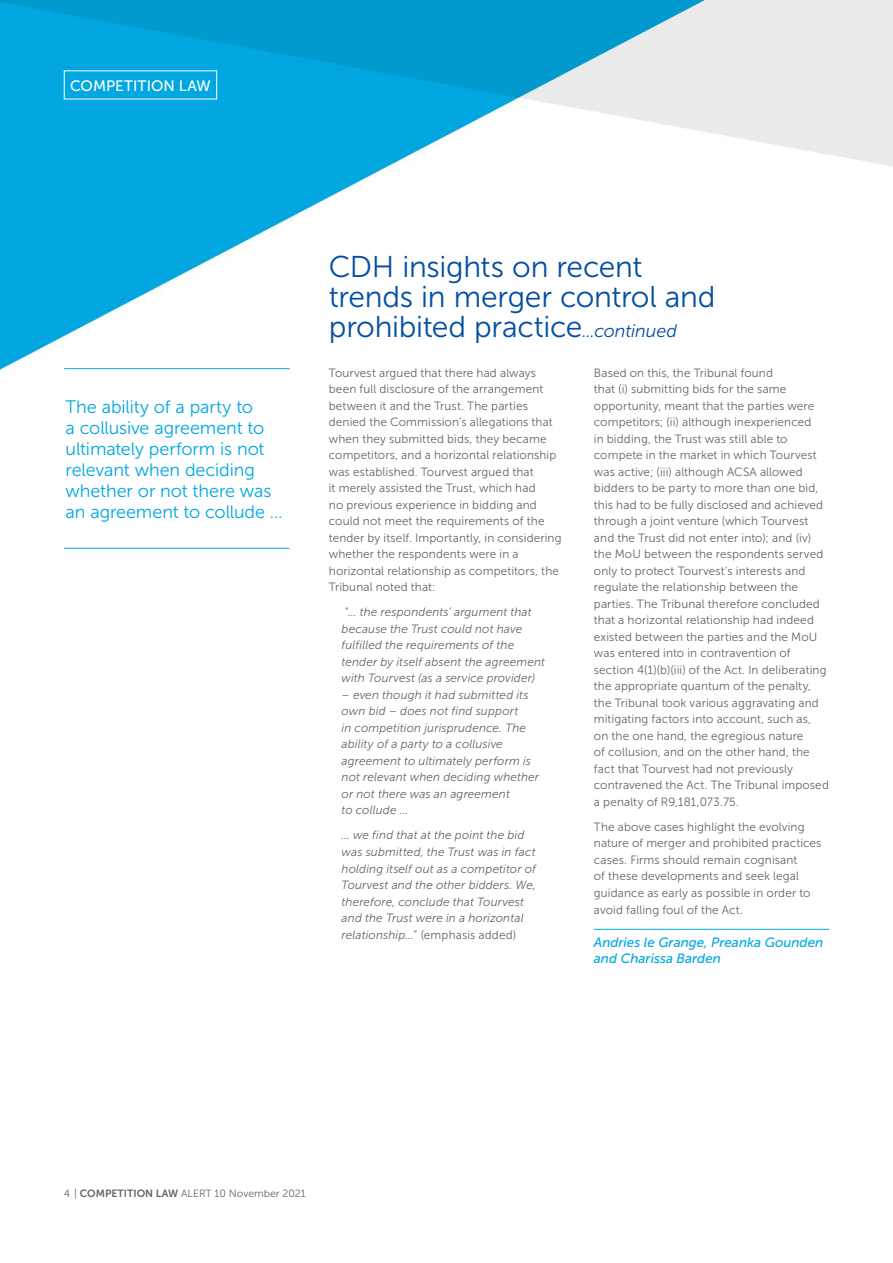
<style>
.page{position:relative;width:893px;height:1263px;background:#fff}
.page>*{position:absolute;margin:0;border:0;box-sizing:border-box;transform-origin:0 0}
.t1{font:30px/30px "Museo Sans 300";letter-spacing:-.01em;color:#034ea2}
.t2{font:18px/21px "Museo Sans 300";letter-spacing:-.005em;color:#00a8e0}
.t3{font:15.15px "Museo Sans 500";letter-spacing:.005em;color:#fff}
.t4{font:italic 13.5px/16.2px "Museo Sans 500";color:#00a8e0}
.t5{font:12px/16.5px "Museo Sans 300";letter-spacing:.01em;color:#636466}
.t6{font:italic 12px/16.5px "Museo Sans 300";letter-spacing:.01em;color:#636466}
.t7{font:10.5px "Museo Sans 300";color:#636466}
.s1{font-style:italic;font-size:18px}
.s2{font-style:normal}
.s3{font-family:"Museo Sans 700"}
</style>
<div class="page">
<img style="left:0;top:0;width:893px;height:930px">
<hr style="left:594px;top:929px;width:235px;height:1px;background:#00a8e0">
<hr style="left:64px;top:368px;width:226px;height:1px;background:#00a8e0">
<hr style="left:64px;top:548px;width:225px;height:1px;background:#00a8e0">
<p class="t3" style="left:70px;top:77px;width:142px">COMPETITION LAW</p>
<h2 class="t2" style="left:66px;top:396px;width:219px">The ability of a party to<br>a collusive agreement to ultimately perform is not relevant when deciding whether or not there was an agreement to collude …</h2>
<h1 class="t1" style="left:329px;top:252px;width:388px">CDH insights on recent trends in merger control and prohibited practice<span class="s1">...continued</span></h1>
<p class="t5" style="left:329px;top:365px;width:234px">Tourvest argued that there had always been full disclosure of the arrangement between it and the Trust. The parties denied the Commission’s allegations that when they submitted bids, they became competitors, and a horizontal relationship was established. Tourvest argued that<br>it merely assisted the Trust, which had<br>no previous experience in bidding and could not meet the requirements of the tender by itself. Importantly, in considering whether the respondents were in a horizontal relationship as competitors, the Tribunal noted that:</p>
<p class="t6" style="left:342px;top:604px;width:205px"><span class="s2">“</span>… the respondents’ argument that because the Trust could not have fulfilled the requirements of the tender by itself absent the agreement with Tourvest (as a service provider)</p>
<p class="t6" style="left:342px;top:687px;width:199px">– even though it had submitted its own bid – does not find support<br>in competition jurisprudence. The ability of a party to a collusive agreement to ultimately perform is not relevant when deciding whether or not there was an agreement<br>to collude …</p>
<p class="t6" style="left:342px;top:827px;width:196px">… we find that at the point the bid was submitted, the Trust was in fact holding itself out as a competitor of Tourvest and the other bidders. We, therefore, conclude that Tourvest and the Trust were in a horizontal relationship…<span class="s2">” (emphasis added)</span></p>
<p class="t5" style="left:594px;top:365px;width:237px">Based on this, the Tribunal found<br>that (i) submitting bids for the same opportunity, meant that the parties were competitors; (ii) although inexperienced<br>in bidding, the Trust was still able to compete in the market in which Tourvest was active; (iii) although ACSA allowed bidders to be party to more than one bid, this had to be fully disclosed and achieved through a joint venture (which Tourvest and the Trust did not enter into); and (iv) the MoU between the respondents served only to protect Tourvest’s interests and regulate the relationship between the parties. The Tribunal therefore concluded that a horizontal relationship had indeed existed between the parties and the MoU was entered into in contravention of section 4(1)(b)(iii) of the Act. In deliberating the appropriate quantum of the penalty, the Tribunal took various aggravating and mitigating factors into account, such as,<br>on the one hand, the egregious nature<br>of collusion, and on the other hand, the fact that Tourvest had not previously contravened the Act. The Tribunal imposed a penalty of R9,181,073.75.</p>
<p class="t5" style="left:594px;top:819px;width:229px">The above cases highlight the evolving nature of merger and prohibited practices cases. Firms should remain cognisant<br>of these developments and seek legal guidance as early as possible in order to avoid falling foul of the Act.</p>
<p class="t4" style="left:594px;top:934px;width:231px">Andries le Grange, Preanka Gounden and Charissa Barden</p>
<p class="t7" style="left:64px;top:1188px;width:243px">4 | <span class="s3">COMPETITION LAW</span> ALERT 10 November 2021</p>
</div>
